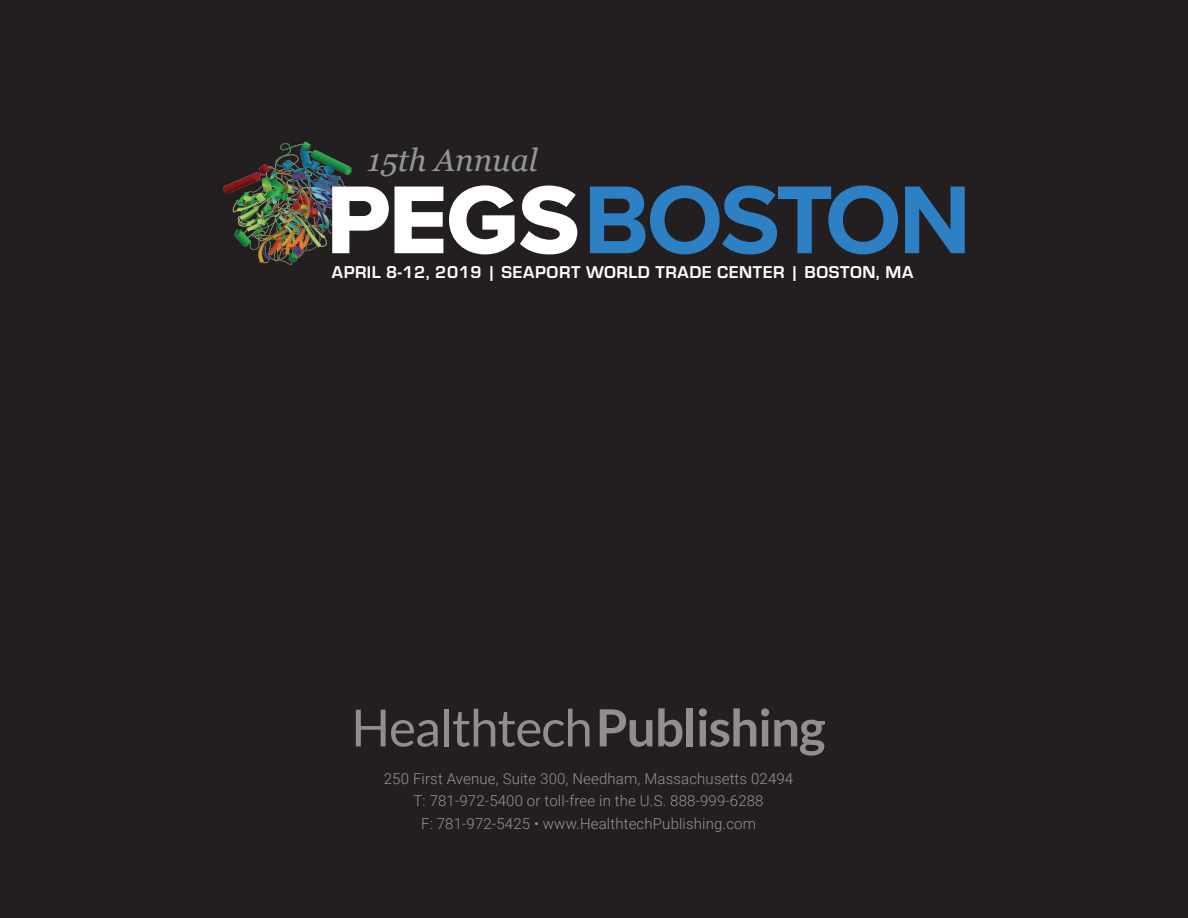
<style>
.page{position:relative;width:1188px;height:918px;background:#231f20}
.page>*{position:absolute;margin:0;border:0;box-sizing:border-box;transform-origin:0 0}
.t1{font:italic 31.5px "Georgia";color:#939598}
.t2{font:700 17.7px "Eurostile";letter-spacing:.03em;color:#fff}
.t3{font:300 15px/22.5px "Roboto";letter-spacing:.01em;color:#939598;text-align:center}
</style>
<div class="page">
<img style="left:218px;top:136px;width:142px;height:134px">
<svg style="left:332px;top:187px;width:57px;height:66px"></svg>
<svg style="left:395px;top:187px;width:48px;height:66px"></svg>
<svg style="left:449px;top:185px;width:128px;height:69px"></svg>
<svg style="left:590px;top:185px;width:308px;height:69px;background:#285174"></svg>
<svg style="left:905px;top:187px;width:60px;height:66px;background:#295e8a"></svg>
<svg style="left:356px;top:710px;width:82px;height:37px;background:#464243"></svg>
<div style="left:444px;top:709px;width:5px;height:37px;background:#908e8f"></div>
<svg style="left:453px;top:709px;width:137px;height:38px;background:#433f40"></svg>
<svg style="left:600px;top:709px;width:52px;height:38px;background:#524f4f"></svg>
<svg style="left:658px;top:708px;width:24px;height:39px"></svg>
<div style="left:687px;top:708px;width:6px;height:38px;background:#908e8f"></div>
<svg style="left:699px;top:708px;width:126px;height:48px;background:#474445"></svg>
<h1 class="t1" style="left:368px;top:141px;width:172px">15th Annual</h1>
<p class="t2" style="left:332px;top:259px;width:583px">APRIL 8-12, 2019 | SEAPORT WORLD TRADE CENTER | BOSTON, MA</p>
<p class="t3" style="left:384px;top:767px;width:411px">250 First Avenue, Suite 300, Needham, Massachusetts 02494<br>T: 781-972-5400 or toll-free in the U.S. 888-999-6288<br>F: 781-972-5425 • www.HealthtechPublishing.com</p>
</div>
